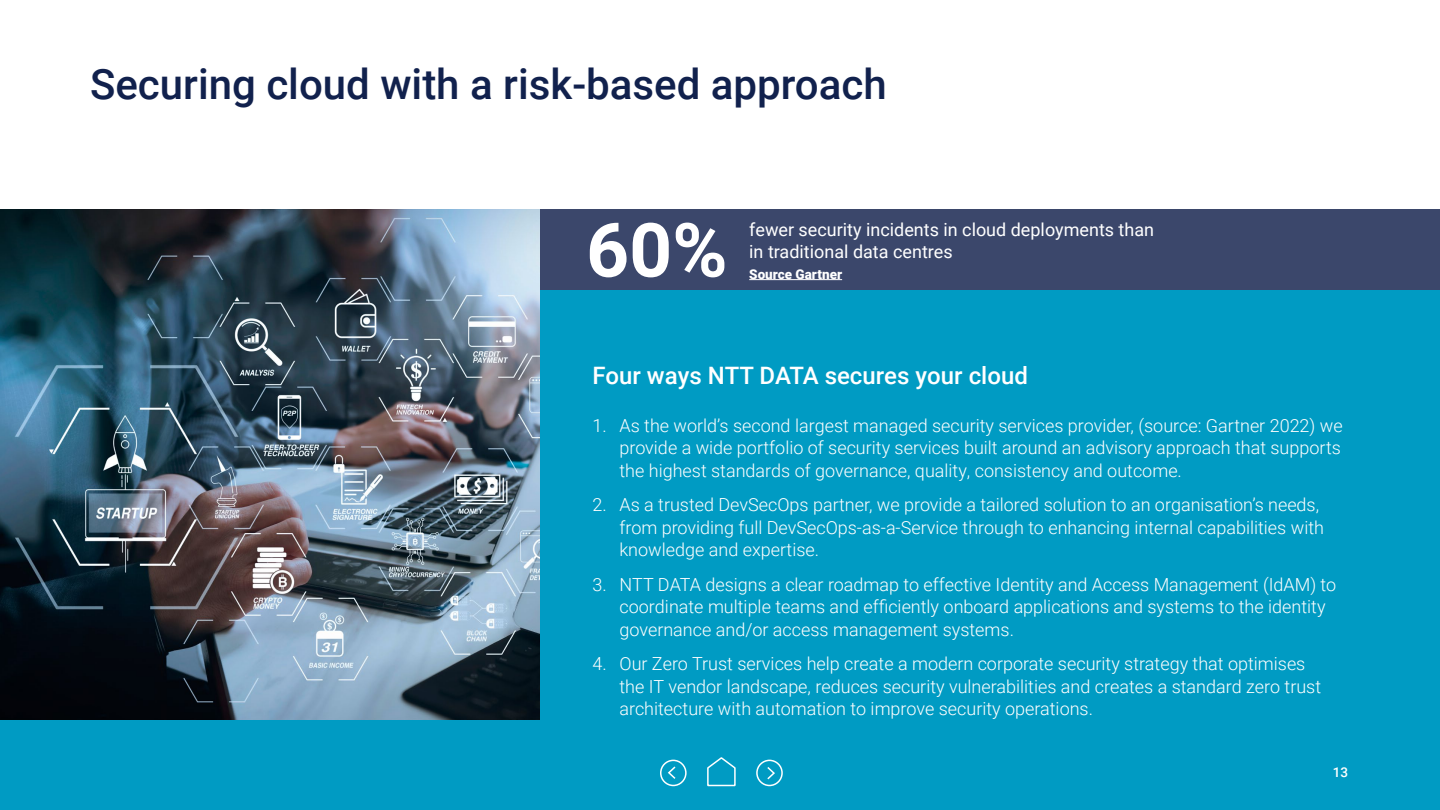
<style>
.page{position:relative;width:1440px;height:810px;background:#fff}
.page>*{position:absolute;margin:0;border:0;box-sizing:border-box;transform-origin:0 0}
.t1{font:700 75px "Roboto";color:#fff}
.t2{font:500 42px "Roboto";color:#11214d}
.t3{font:500 24px "Roboto";color:#fff}
.t4{font:300 18px/22.5px "Roboto";color:#fff}
.t5{font:18px/22.5px "Roboto";color:#fff}
.t6{font:900 13.5px "Roboto";color:#fff}
.t7{font:500 13.5px "Roboto";color:#fff}
</style>
<div class="page">
<div style="left:0;top:209px;width:1440px;height:601px;background:#009bc3"></div>
<div style="left:539px;top:209px;width:901px;height:81px;background:#3b476b"></div>
<hr style="left:749px;top:279px;width:93px;height:1px;background:#fff">
<img style="left:0;top:209px;width:539px;height:511px">
<div style="left:660px;top:760px;width:27px;height:26px;border:2px solid #fff;border-radius:50%"></div>
<svg style="left:667px;top:766px;width:9px;height:13px"></svg>
<div style="left:756px;top:760px;width:27px;height:26px;border:2px solid #fff;border-radius:50%"></div>
<svg style="left:767px;top:767px;width:8px;height:13px"></svg>
<svg style="left:707px;top:757px;width:29px;height:30px"></svg>
<h2 class="t2" style="left:90px;top:55px;width:798px">Securing cloud with a risk-based approach</h2>
<h1 class="t1" style="left:586px;top:197px;width:143px">60%</h1>
<p class="t5" style="left:749px;top:218px;width:406px">fewer security incidents in cloud deployments than in traditional data centres</p>
<p class="t6" style="left:749px;top:264px;width:94px">Source Gartner</p>
<h3 class="t3" style="left:592px;top:358px;width:437px">Four ways NTT DATA secures your cloud</h3>
<p class="t4" style="left:620px;top:413px;width:725px;text-align:justify;text-indent:-27px">1. As the world’s second largest managed security services provider, (source: Gartner 2022) we provide a wide portfolio of security services built around an advisory approach that supports the highest standards of governance, quality, consistency and outcome.</p>
<p class="t4" style="left:620px;top:493px;width:706px;text-indent:-27px">2. As a trusted DevSecOps partner, we provide a tailored solution to an organisation’s needs, from providing full DevSecOps-as-a-Service through to enhancing internal capabilities with knowledge and expertise.</p>
<p class="t4" style="left:620px;top:573px;width:718px;text-indent:-27px">3. NTT DATA designs a clear roadmap to effective Identity and Access Management (IdAM) to coordinate multiple teams and efficiently onboard applications and systems to the identity governance and/or access management systems.</p>
<p class="t4" style="left:620px;top:652px;width:703px;text-indent:-27px">4. Our Zero Trust services help create a modern corporate security strategy that optimises the IT vendor landscape, reduces security vulnerabilities and creates a standard zero trust architecture with automation to improve security operations.</p>
<p class="t7" style="left:1333px;top:763px;width:17px">13</p>
</div>
